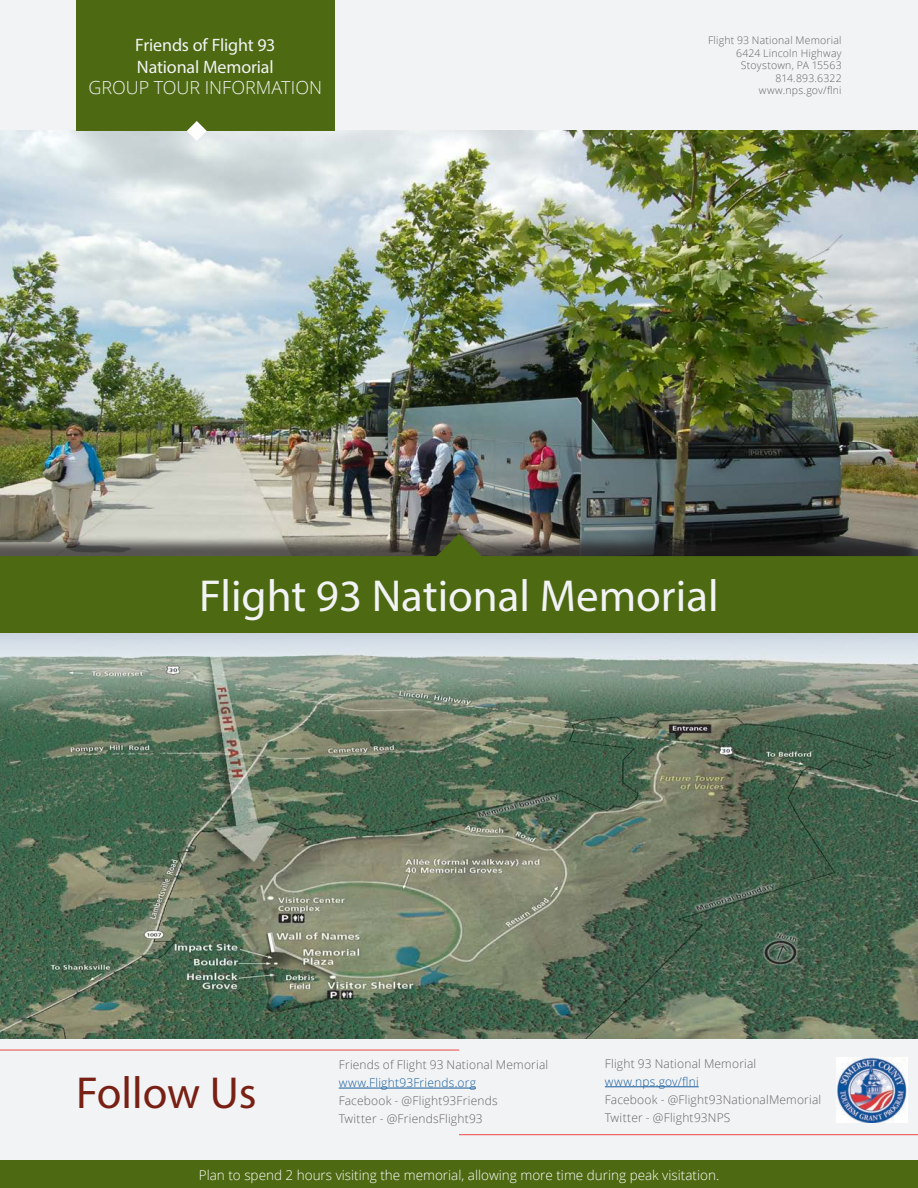
<style>
.page{position:relative;width:918px;height:1188px;background:#f2f3f4}
.page>*{position:absolute;margin:0;border:0;box-sizing:border-box;transform-origin:0 0}
.F1-Title-C2{font:45px "Myriad Pro";color:#f2f3f4}
.F1-Title-C2-2{font:45px "Myriad Pro";letter-spacing:-.005em;color:#792014}
.LOGO-SubTitle{font:18px "Myriad Pro";letter-spacing:-.01em;color:#f2f3f4}
.LOGO-SubTitle-2{font:300 18px "Open Sans";letter-spacing:-.005em;color:#f2f3f4}
.Box1-BT{font:300 13.5px "Open Sans";color:#fff}
.F1-BT{font:300 12px "Open Sans";letter-spacing:.015em;color:#636366}
.F1-BT-2{font:300 12px "Open Sans";letter-spacing:.015em;color:#175d9e}
.Header-BT{font:300 10.5px "Open Sans";letter-spacing:.02em;color:#636366}
</style>
<div class="page">
<img style="left:0;top:131px;width:918px;height:383px">
<div style="left:0;top:514px;width:918px;height:177px;background:#231f20;opacity:.7"></div>
<svg style="left:0;top:534px;width:918px;height:99px;background:#4f6520"></svg>
<div style="left:76px;top:0;width:259px;height:131px;background:#4d6912"></div>
<svg style="left:187px;top:121px;width:20px;height:20px"></svg>
<img style="left:0;top:633px;width:918px;height:406px">
<div style="left:0;top:1161px;width:918px;height:27px;background:#4d6912"></div>
<hr style="left:0;top:1050px;width:459px;height:1px;background:#ef4747">
<hr style="left:459px;top:1134px;width:459px;height:1px;background:#ef4747">
<hr style="left:339px;top:1088px;width:137px;height:1px;background:#175d9e">
<hr style="left:605px;top:1086px;width:94px;height:1px;background:#175d9e">
<img style="left:836px;top:1058px;width:71px;height:65px">
<p class="LOGO-SubTitle" style="left:135px;top:34px;width:142px">Friends of Flight 93</p>
<p class="LOGO-SubTitle" style="left:137px;top:55px;width:138px">National Memorial</p>
<p class="LOGO-SubTitle-2" style="left:89px;top:75px;width:235px">GROUP TOUR INFORMATION</p>
<p class="Header-BT" style="left:708px;top:33px;width:135px">Flight 93 National Memorial</p>
<p class="Header-BT" style="left:736px;top:46px;width:107px">6424 Lincoln Highway</p>
<p class="Header-BT" style="left:741px;top:58px;width:102px">Stoystown, PA 15563</p>
<p class="Header-BT" style="left:775px;top:71px;width:68px">814.893.6322</p>
<p class="Header-BT" style="left:759px;top:83px;width:84px">www.nps.gov/flni</p>
<p class="F1-Title-C2" style="left:199px;top:568px;width:521px">Flight 93 National Memorial</p>
<p class="F1-Title-C2-2" style="left:76px;top:1066px;width:182px">Follow Us</p>
<p class="F1-BT" style="left:339px;top:1057px;width:211px">Friends of Flight 93 National Memorial</p>
<p class="F1-BT-2" style="left:339px;top:1075px;width:139px">www.Flight93Friends.org</p>
<p class="F1-BT" style="left:339px;top:1093px;width:160px">Facebook - @Flight93Friends</p>
<p class="F1-BT" style="left:339px;top:1111px;width:146px">Twitter - @FriendsFlight93</p>
<p class="F1-BT" style="left:605px;top:1055px;width:153px">Flight 93 National Memorial</p>
<p class="F1-BT-2" style="left:605px;top:1073px;width:95px">www.nps.gov/flni</p>
<p class="F1-BT" style="left:605px;top:1091px;width:218px">Facebook - @Flight93NationalMemorial</p>
<p class="F1-BT" style="left:605px;top:1109px;width:127px">Twitter - @Flight93NPS</p>
<p class="Box1-BT" style="left:199px;top:1166px;width:522px">Plan to spend 2 hours visiting the memorial, allowing more time during peak visitation.</p>
</div>
